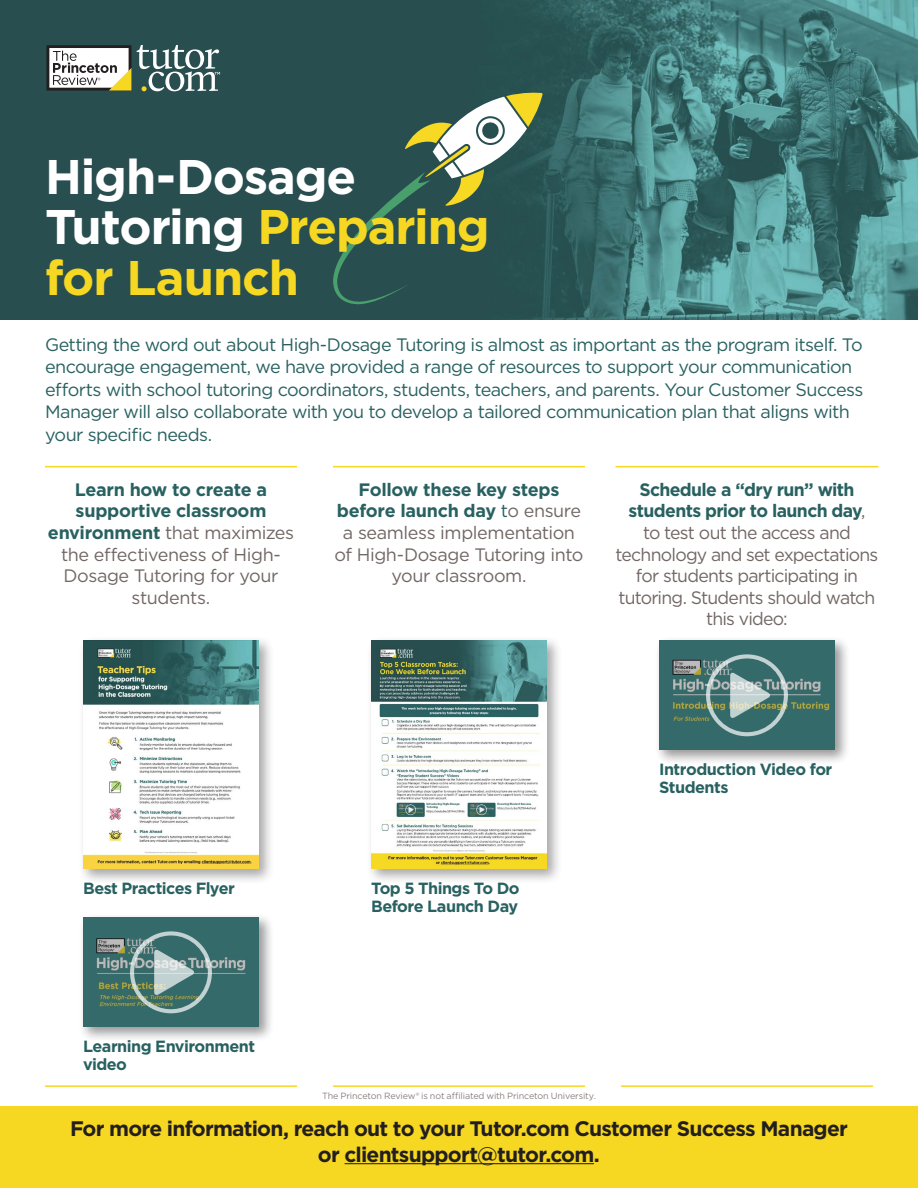
<style>
.page{position:relative;width:918px;height:1188px;background:#fff}
.page>*{position:absolute;margin:0;border:0;box-sizing:border-box;transform-origin:0 0}
.t1{font:700 48.6px/50.7px "Gotham";letter-spacing:-.025em;color:#fff}
.t2{font:700 21px/25.2px "Gotham";letter-spacing:-.04em;color:#231f20;text-align:center}
.t3{font:18px/21.6px "Gotham";letter-spacing:-.04em;color:#716764;text-align:center}
.t4{font:18px/22.5px "Gotham";letter-spacing:-.035em;color:#296161}
.t5{font:700 16.2px/18px "Gotham";letter-spacing:-.03em;color:#296161}
.t6{font:9px "Gotham";letter-spacing:-.02em;color:#8a8280}
.s1{color:#f6d822}
.s2{font-weight:700;color:#296161}
.s3{color:#296161}
</style>
<div class="page">
<div style="left:0;top:1106px;width:918px;height:82px;background:#f6d822"></div>
<img style="left:0;top:0;width:918px;height:320px">
<hr style="left:345px;top:1163px;width:249px;height:1px;background:#231f20">
<svg style="left:137px;top:45px;width:83px;height:46px"></svg>
<svg style="left:46px;top:45px;width:85px;height:46px"></svg>
<div style="left:78px;top:636px;width:196px;height:248px;background:#231f20;opacity:.4"></div>
<img style="left:83px;top:641px;width:176px;height:228px">
<div style="left:366px;top:636px;width:196px;height:248px;background:#231f20;opacity:.4"></div>
<img style="left:371px;top:641px;width:176px;height:227px">
<div style="left:78px;top:913px;width:196px;height:129px;background:#231f20;opacity:.4"></div>
<svg style="left:83px;top:918px;width:176px;height:109px;background:#3e6e6d"></svg>
<svg style="left:130px;top:931px;width:82px;height:82px;background:#6b8f8c"></svg>
<svg style="left:333px;top:92px;width:210px;height:213px;background:#42645c"></svg>
<hr style="left:45px;top:466px;width:252px;height:1px;background:#f6d822">
<hr style="left:333px;top:466px;width:252px;height:1px;background:#f6d822">
<hr style="left:616px;top:466px;width:262px;height:1px;background:#f6d822">
<div style="left:654px;top:636px;width:196px;height:129px;background:#231f20;opacity:.4"></div>
<svg style="left:659px;top:641px;width:176px;height:109px;background:#3f6e6c"></svg>
<svg style="left:706px;top:654px;width:82px;height:82px;background:#6b8f8d"></svg>
<hr style="left:45px;top:1085px;width:252px;height:2px;background:#f6d822">
<hr style="left:333px;top:1085px;width:252px;height:2px;background:#f6d822">
<hr style="left:621px;top:1085px;width:252px;height:2px;background:#f6d822">
<h1 class="t1" style="left:45px;top:151px;width:446px">High-Dosage<br>Tutoring <span class="s1">Preparing for Launch</span></h1>
<h1 class="t4" style="left:45px;top:333px;width:820px">Getting the word out about High-Dosage Tutoring is almost as important as the program itself. To encourage engagement, we have provided a range of resources to support your communication efforts with school tutoring coordinators, students, teachers, and parents. Your Customer Success Manager will also collaborate with you to develop a tailored communication plan that aligns with your specific needs.</h1>
<h2 class="t3" style="left:48px;top:478px;width:248px"><span class="s2">Learn how to create a supportive classroom environment</span> that maximizes the effectiveness of High-<br>Dosage Tutoring for your students.</h2>
<h2 class="t3" style="left:335px;top:478px;width:250px"><span class="s2">Follow these key steps before launch day</span> <span class="s3">t</span>o ensure a seamless implementation of High-Dosage Tutoring into your classroom.</h2>
<h2 class="t3" style="left:616px;top:478px;width:264px"><span class="s2">Schedule a “dry run” with students prior to launch day</span>,<br>to test out the access and technology and set expectations for students participating in tutoring. Students should watch this video:</h2>
<p class="t5" style="left:83px;top:879px;width:153px">Best Practices Flyer</p>
<p class="t5" style="left:371px;top:879px;width:150px">Top 5 Things To Do<br>Before Launch Day</p>
<p class="t5" style="left:83px;top:1037px;width:174px">Learning Environment video</p>
<p class="t5" style="left:659px;top:760px;width:175px">Introduction Video for<br>Students</p>
<p class="t6" style="left:322px;top:1090px;width:275px">The Princeton Review® is not affiliated with Princeton University.</p>
<p class="t2" style="left:70px;top:1116px;width:779px">For more information, reach out to your Tutor.com Customer Success Manager or clientsupport@tutor.com.</p>
</div>
